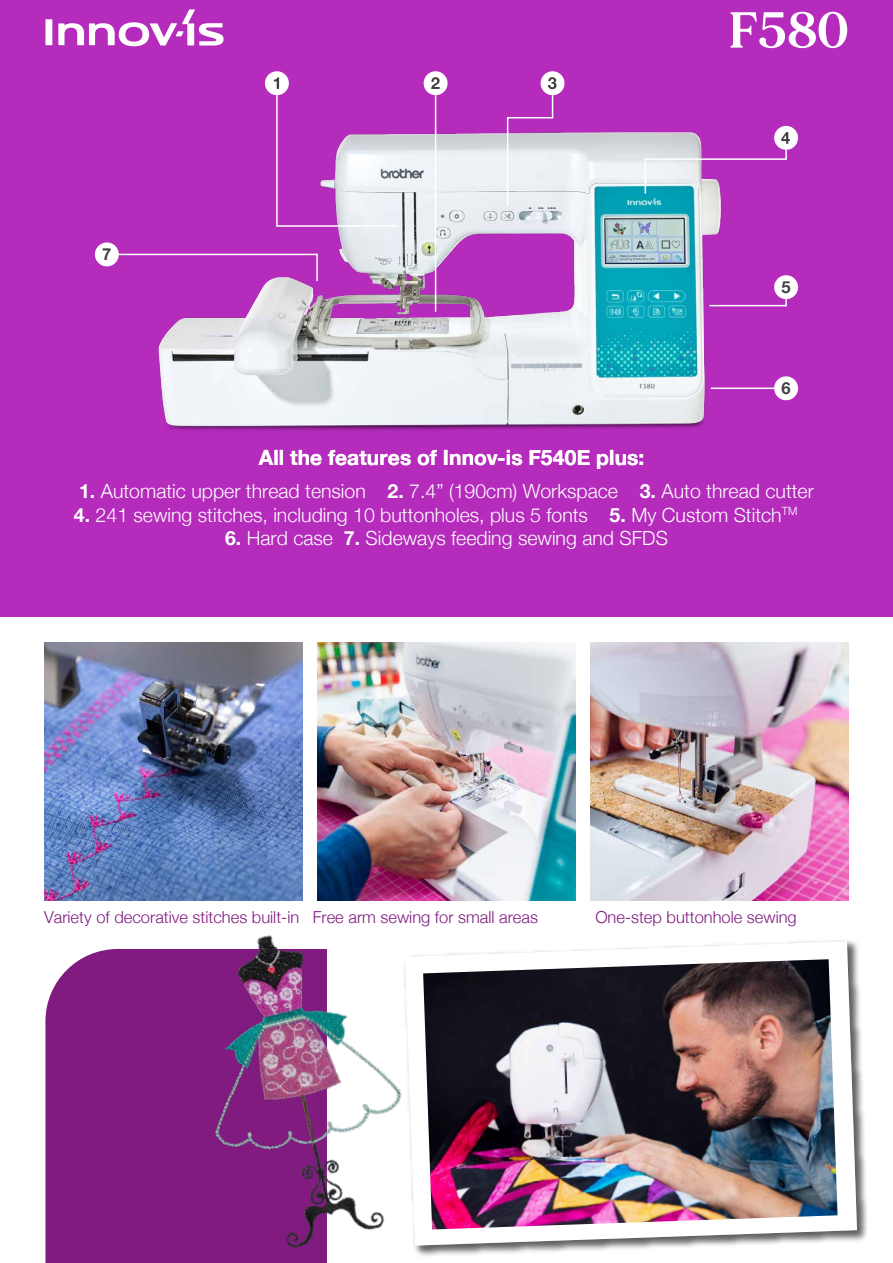
<style>
.page{position:relative;width:893px;height:1263px;background:#fff}
.page>*{position:absolute;margin:0;border:0;box-sizing:border-box;transform-origin:0 0}
.t1{font:700 50.55px "MADE Mirage";color:#fff}
.t2{font:700 21px "Helvetica Neue";letter-spacing:.005em;color:#fff}
.t3{font:300 19.5px "Helvetica Neue";color:#fff}
.t4{font:300 16.5px "Helvetica Neue";color:#811b80}
.t5{font:700 16.5px "Helvetica Neue";color:#40403f}
.s1{font-weight:700}
</style>
<div class="page">
<img style="left:45px;top:642px;width:258px;height:258px">
<img style="left:317px;top:642px;width:259px;height:258px">
<img style="left:590px;top:642px;width:258px;height:258px">
<svg style="left:45px;top:949px;width:91px;height:314px;background:#8a2c89"></svg>
<img style="left:469px;top:940px;width:398px;height:315px">
<img style="left:469px;top:941px;width:388px;height:304px">
<img style="left:136px;top:872px;width:333px;height:391px">
<div style="left:0;top:0;width:893px;height:616px;background:#b52bbc"></div>
<img style="left:158px;top:101px;width:584px;height:329px">
<div style="left:265px;top:71px;width:24px;height:24px;background:#fff;border-radius:50%"></div>
<div style="left:424px;top:71px;width:24px;height:24px;background:#fff;border-radius:50%"></div>
<div style="left:541px;top:71px;width:23px;height:24px;background:#fff;border-radius:50%"></div>
<div style="left:774px;top:126px;width:24px;height:24px;background:#fff;border-radius:50%"></div>
<div style="left:774px;top:275px;width:24px;height:24px;background:#fff;border-radius:50%"></div>
<div style="left:774px;top:376px;width:24px;height:24px;background:#fff;border-radius:50%"></div>
<div style="left:95px;top:242px;width:24px;height:24px;background:#fff;border-radius:50%"></div>
<svg style="left:431px;top:77px;width:9px;height:12px"></svg>
<svg style="left:274px;top:77px;width:126px;height:150px"></svg>
<hr style="left:435px;top:95px;width:1px;height:217px;background:#fff">
<svg style="left:506px;top:77px;width:51px;height:131px"></svg>
<svg style="left:644px;top:132px;width:146px;height:63px"></svg>
<svg style="left:708px;top:298px;width:80px;height:9px"></svg>
<hr style="left:711px;top:388px;width:63px;height:1px;background:#fff">
<svg style="left:117px;top:253px;width:202px;height:30px"></svg>
<div style="left:45px;top:19px;width:7px;height:26px;background:#fff"></div>
<svg style="left:58px;top:9px;width:166px;height:37px"></svg>
<p class="t5" style="left:102px;top:242px;width:11px">7</p>
<h1 class="t1" style="left:728px;top:-3px;width:121px">F580</h1>
<p class="t2" style="left:259px;top:441px;width:387px">All the features of Innov-is F540E plus:</p>
<p class="t5" style="left:781px;top:274px;width:11px">5</p>
<p class="t5" style="left:781px;top:375px;width:11px">6</p>
<p class="t3" style="left:79px;top:475px;width:736px"><span class="s1">1.</span> Automatic upper thread tension <span class="s1">2.</span> 7.4” (190cm) Workspace <span class="s1">3.</span> Auto thread cutter</p>
<p class="t3" style="left:74px;top:499px;width:725px"><span class="s1">4.</span> 241 sewing stitches, including 10 buttonholes, plus 5 fonts <span class="s1">5.</span> My Custom Stitch<sup>TM</sup></p>
<p class="t3" style="left:225px;top:522px;width:444px"><span class="s1">6.</span> Hard case <span class="s1">7.</span> Sideways feeding sewing and SFDS</p>
<p class="t4" style="left:44px;top:904px;width:495px">Variety of decorative stitches built-in Free arm sewing for small areas</p>
<p class="t4" style="left:595px;top:904px;width:203px">One-step buttonhole sewing</p>
</div>
